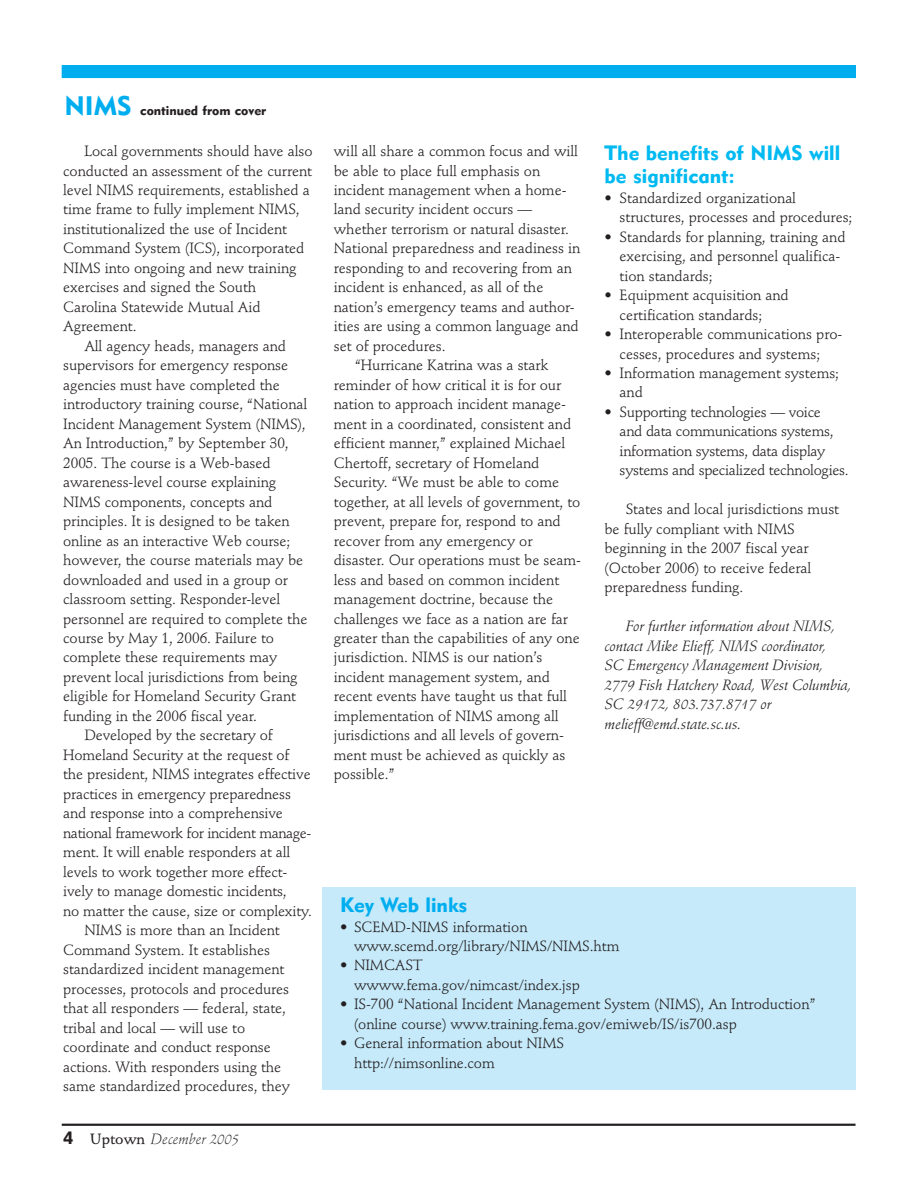
<style>
.page{position:relative;width:918px;height:1188px;background:#fff}
.page>*{position:absolute;margin:0;border:0;box-sizing:border-box;transform-origin:0 0}
.t1{font:20.55px/23.5px "Geometric 415 BT Black A";color:#00baf1}
.t2{font:20.55px "Geometric 415 BT Black A";color:#00aeef}
.t3{font:14.7px/19.5px "Stempel Schneidler";letter-spacing:-.005em;color:#231f20}
.t4{font:italic 14.7px/19.5px "Stempel Schneidler";letter-spacing:-.005em;color:#231f20}
.t5{font:14.7px "Stempel Schneidler";letter-spacing:-.025em;color:#231f20}
.t6{font:italic 300 14.7px "Stempel Schneidler";color:#231f20}
.t7{font:13.2px "Geometric 415 BT Black A";color:#231f20}
.s1{font-size:26.4px;color:#00aeef}
.s2{font-family:"Geometric 415 BT Black A";font-weight:400;font-style:normal;font-size:17.7px}
.s3{font-weight:500;font-style:normal}
</style>
<div class="page">
<hr style="left:62px;top:1124px;width:794px;height:2px;background:#231f20">
<div style="left:62px;top:65px;width:794px;height:13px;background:#00aeef"></div>
<div style="left:322px;top:887px;width:533px;height:203px;background:#c6eafa"></div>
<p class="t7" style="left:64px;top:105px;width:203px"><span class="s1">NIMS</span> continued from cover</p>
<p class="t3" style="left:84px;top:143px;width:230px">Local governments should have also</p>
<p class="t3" style="left:63px;top:162px;width:250px">conducted an assessment of the current</p>
<p class="t3" style="left:63px;top:182px;width:248px">level NIMS requirements, established a</p>
<p class="t3" style="left:63px;top:201px;width:238px">time frame to fully implement NIMS,</p>
<p class="t3" style="left:63px;top:221px;width:225px">institutionalized the use of Incident</p>
<p class="t3" style="left:63px;top:240px;width:243px">Command System (ICS), incorporated</p>
<p class="t3" style="left:63px;top:260px;width:235px">NIMS into ongoing and new training</p>
<p class="t3" style="left:63px;top:279px;width:195px">exercises and signed the South</p>
<p class="t3" style="left:63px;top:299px;width:199px">Carolina Statewide Mutual Aid</p>
<p class="t3" style="left:63px;top:318px;width:75px">Agreement.</p>
<p class="t3" style="left:84px;top:338px;width:203px">All agency heads, managers and</p>
<p class="t3" style="left:63px;top:357px;width:227px">supervisors for emergency response</p>
<p class="t3" style="left:63px;top:377px;width:218px">agencies must have completed the</p>
<p class="t3" style="left:63px;top:396px;width:246px">introductory training course, “National</p>
<p class="t3" style="left:63px;top:415px;width:244px">Incident Management System (NIMS),</p>
<p class="t3" style="left:63px;top:435px;width:227px">An Introduction,” by September 30,</p>
<p class="t3" style="left:63px;top:454px;width:209px">2005. The course is a Web-based</p>
<p class="t3" style="left:63px;top:474px;width:214px">awareness-level course explaining</p>
<p class="t3" style="left:63px;top:493px;width:211px">NIMS components, concepts and</p>
<p class="t3" style="left:63px;top:513px;width:228px">principles. It is designed to be taken</p>
<p class="t3" style="left:63px;top:532px;width:229px">online as an interactive Web course;</p>
<p class="t3" style="left:63px;top:552px;width:242px">however, the course materials may be</p>
<p class="t3" style="left:63px;top:571px;width:226px">downloaded and used in a group or</p>
<p class="t3" style="left:63px;top:591px;width:219px">classroom setting. Responder-level</p>
<p class="t3" style="left:63px;top:610px;width:246px">personnel are required to complete the</p>
<p class="t3" style="left:63px;top:630px;width:212px">course by May 1, 2006. Failure to</p>
<p class="t3" style="left:63px;top:649px;width:216px">complete these requirements may</p>
<p class="t3" style="left:63px;top:669px;width:236px">prevent local jurisdictions from being</p>
<p class="t3" style="left:63px;top:688px;width:234px">eligible for Homeland Security Grant</p>
<p class="t3" style="left:63px;top:708px;width:195px">funding in the 2006 fiscal year.</p>
<p class="t3" style="left:84px;top:727px;width:190px">Developed by the secretary of</p>
<p class="t3" style="left:63px;top:747px;width:228px">Homeland Security at the request of</p>
<p class="t3" style="left:63px;top:766px;width:249px">the president, NIMS integrates effective</p>
<p class="t3" style="left:63px;top:786px;width:229px">practices in emergency preparedness</p>
<p class="t3" style="left:63px;top:805px;width:221px">and response into a comprehensive</p>
<p class="t5" style="left:63px;top:827px;width:250px">national framework for incident manage-</p>
<p class="t3" style="left:63px;top:844px;width:229px">ment. It will enable responders at all</p>
<p class="t3" style="left:63px;top:863px;width:226px">levels to work together more effect-</p>
<p class="t3" style="left:63px;top:883px;width:225px">ively to manage domestic incidents,</p>
<p class="t3" style="left:63px;top:902px;width:250px">no matter the cause, size or complexity.</p>
<p class="t3" style="left:84px;top:922px;width:197px">NIMS is more than an Incident</p>
<p class="t3" style="left:63px;top:941px;width:208px">Command System. It establishes</p>
<p class="t3" style="left:63px;top:961px;width:223px">standardized incident management</p>
<p class="t3" style="left:63px;top:980px;width:228px">processes, protocols and procedures</p>
<p class="t3" style="left:63px;top:1000px;width:224px">that all responders — federal, state,</p>
<p class="t3" style="left:63px;top:1019px;width:184px">tribal and local — will use to</p>
<p class="t3" style="left:63px;top:1039px;width:209px">coordinate and conduct response</p>
<p class="t3" style="left:63px;top:1058px;width:220px">actions. With responders using the</p>
<p class="t3" style="left:63px;top:1078px;width:228px">same standardized procedures, they</p>
<p class="t6" style="left:63px;top:1133px;width:178px"><span class="s2">4</span> <span class="s3">Uptown</span> December 2005</p>
<p class="t3" style="left:334px;top:143px;width:246px">will all share a common focus and will</p>
<p class="t3" style="left:334px;top:162px;width:208px">be able to place full emphasis on</p>
<p class="t3" style="left:334px;top:182px;width:234px">incident management when a home-</p>
<p class="t3" style="left:334px;top:201px;width:200px">land security incident occurs —</p>
<p class="t3" style="left:334px;top:221px;width:237px">whether terrorism or natural disaster.</p>
<p class="t3" style="left:334px;top:240px;width:248px">National preparedness and readiness in</p>
<p class="t3" style="left:334px;top:260px;width:240px">responding to and recovering from an</p>
<p class="t3" style="left:334px;top:279px;width:211px">incident is enhanced, as all of the</p>
<p class="t3" style="left:334px;top:299px;width:242px">nation’s emergency teams and author-</p>
<p class="t3" style="left:334px;top:318px;width:246px">ities are using a common language and</p>
<p class="t3" style="left:334px;top:338px;width:113px">set of procedures.</p>
<p class="t3" style="left:355px;top:357px;width:195px">“Hurricane Katrina was a stark</p>
<p class="t3" style="left:334px;top:377px;width:229px">reminder of how critical it is for our</p>
<p class="t3" style="left:334px;top:396px;width:234px">nation to approach incident manage-</p>
<p class="t3" style="left:334px;top:415px;width:239px">ment in a coordinated, consistent and</p>
<p class="t3" style="left:334px;top:435px;width:233px">efficient manner,” explained Michael</p>
<p class="t3" style="left:334px;top:454px;width:207px">Chertoff, secretary of Homeland</p>
<p class="t3" style="left:334px;top:474px;width:227px">Security. “We must be able to come</p>
<p class="t3" style="left:334px;top:493px;width:248px">together, at all levels of government, to</p>
<p class="t3" style="left:334px;top:513px;width:228px">prevent, prepare for, respond to and</p>
<p class="t3" style="left:334px;top:532px;width:200px">recover from any emergency or</p>
<p class="t3" style="left:334px;top:552px;width:249px">disaster. Our operations must be seam-</p>
<p class="t3" style="left:334px;top:571px;width:227px">less and based on common incident</p>
<p class="t3" style="left:334px;top:591px;width:221px">management doctrine, because the</p>
<p class="t3" style="left:334px;top:610px;width:236px">challenges we face as a nation are far</p>
<p class="t3" style="left:334px;top:630px;width:247px">greater than the capabilities of any one</p>
<p class="t3" style="left:334px;top:649px;width:210px">jurisdiction. NIMS is our nation’s</p>
<p class="t3" style="left:334px;top:669px;width:218px">incident management system, and</p>
<p class="t3" style="left:334px;top:688px;width:235px">recent events have taught us that full</p>
<p class="t3" style="left:334px;top:708px;width:226px">implementation of NIMS among all</p>
<p class="t3" style="left:334px;top:727px;width:232px">jurisdictions and all levels of govern-</p>
<p class="t3" style="left:334px;top:747px;width:233px">ment must be achieved as quickly as</p>
<p class="t3" style="left:334px;top:766px;width:62px">possible.”</p>
<h1 class="t1" style="left:605px;top:142px;width:237px">The benefits of NIMS will be significant:</h1>
<p class="t3" style="left:620px;top:189px;width:234px;text-indent:-15px">• Standardized organizational structures, processes and procedures;</p>
<p class="t3" style="left:620px;top:228px;width:227px;text-indent:-15px">• Standards for planning, training and exercising, and personnel qualifica&shy;tion standards;</p>
<p class="t3" style="left:620px;top:287px;width:171px;text-indent:-15px">• Equipment acquisition and certification standards;</p>
<p class="t3" style="left:605px;top:326px;width:239px;text-align:center">• Interoperable communications pro&shy;cesses, procedures and systems;</p>
<p class="t3" style="left:620px;top:365px;width:221px;text-indent:-15px">• Information management systems; and</p>
<p class="t3" style="left:620px;top:404px;width:231px;text-indent:-15px">• Supporting technologies — voice<br>and data communications systems, information systems, data display systems and specialized technologies.</p>
<p class="t3" style="left:605px;top:501px;width:236px;text-indent:21px">States and local jurisdictions must be fully compliant with NIMS beginning in the 2007 fiscal year (October 2006) to receive federal preparedness funding.</p>
<p class="t4" style="left:605px;top:618px;width:249px;text-indent:21px">For further information about NIMS, contact Mike Elieff, NIMS coordinator,<br>SC Emergency Management Division, 2779 Fish Hatchery Road, West Columbia, SC 29172, 803.737.8717 or melieff@emd.state.sc.us.</p>
<h1 class="t2" style="left:340px;top:897px;width:129px">Key Web links</h1>
<p class="t3" style="left:354px;top:918px;width:267px;text-indent:-14px">• SCEMD-NIMS information www.scemd.org/library/NIMS/NIMS.htm</p>
<p class="t3" style="left:354px;top:957px;width:227px;text-indent:-14px">• NIMCAST wwww.fema.gov/nimcast/index.jsp</p>
<p class="t3" style="left:354px;top:996px;width:463px;text-indent:-14px">• IS-700 “National Incident Management System (NIMS), An Introduction” (online course) www.training.fema.gov/emiweb/IS/is700.asp</p>
<p class="t3" style="left:354px;top:1035px;width:212px;text-indent:-14px">• General information about NIMS http://nimsonline.com</p>
</div>
